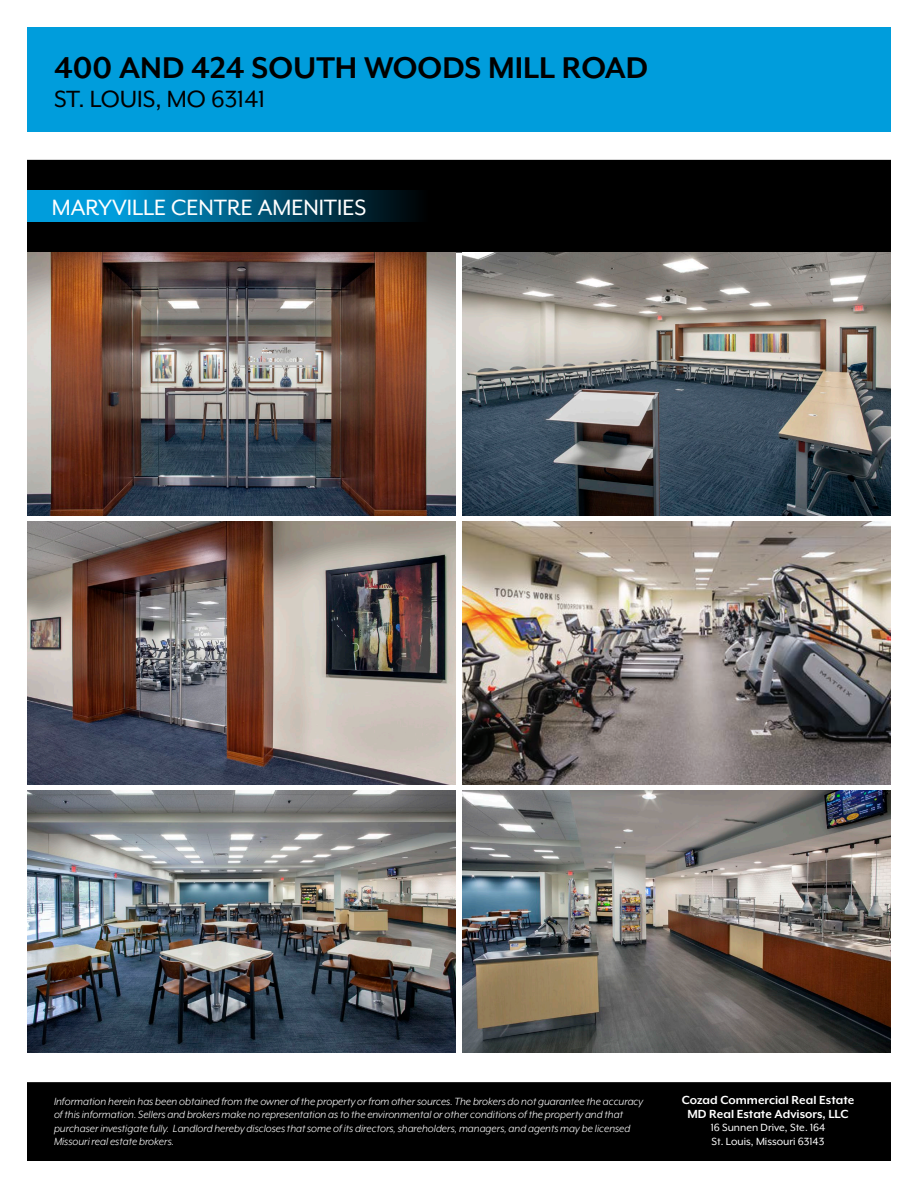
<style>
.page{position:relative;width:918px;height:1188px;background:#fff}
.page>*{position:absolute;margin:0;border:0;box-sizing:border-box;transform-origin:0 0}
.t1{font:700 34.5px "Mr Eaves XL Mod OT";color:#000}
.t2{font:27px "Mr Eaves XL Mod OT";color:#000}
.t3{font:25.5px "Mr Eaves XL San OT";color:#fff}
.t4{font:700 13.5px "Mr Eaves XL Mod OT";color:#fff}
.t5{font:italic 12px/13.5px "Mr Eaves XL Mod OT";color:#fff}
.t6{font:12px "Mr Eaves XL Mod OT";color:#fff}
</style>
<div class="page">
<img style="left:27px;top:27px;width:864px;height:1134px">
<p class="t1" style="left:54px;top:51px;width:596px">400 AND 424 SOUTH WOODS MILL ROAD</p>
<p class="t2" style="left:54px;top:85px;width:213px">ST. LOUIS, MO 63141</p>
<p class="t3" style="left:52px;top:195px;width:316px">MARYVILLE CENTRE AMENITIES</p>
<p class="t5" style="left:54px;top:1094px;width:591px">Information herein has been obtained from the owner of the property or from other sources. The brokers do not guarantee the accuracy of this information. Sellers and brokers make no representation as to the environmental or other conditions of the property and that purchaser investigate fully. Landlord hereby discloses that some of its directors, shareholders, managers, and agents may be licensed Missouri real estate brokers.</p>
<p class="t4" style="left:682px;top:1093px;width:174px">Cozad Commercial Real Estate</p>
<p class="t4" style="left:687px;top:1107px;width:163px">MD Real Estate Advisors, LLC</p>
<p class="t6" style="left:711px;top:1122px;width:116px">16 Sunnen Drive, Ste. 164</p>
<p class="t6" style="left:712px;top:1135px;width:114px">St. Louis, Missouri 63143</p>
</div>
